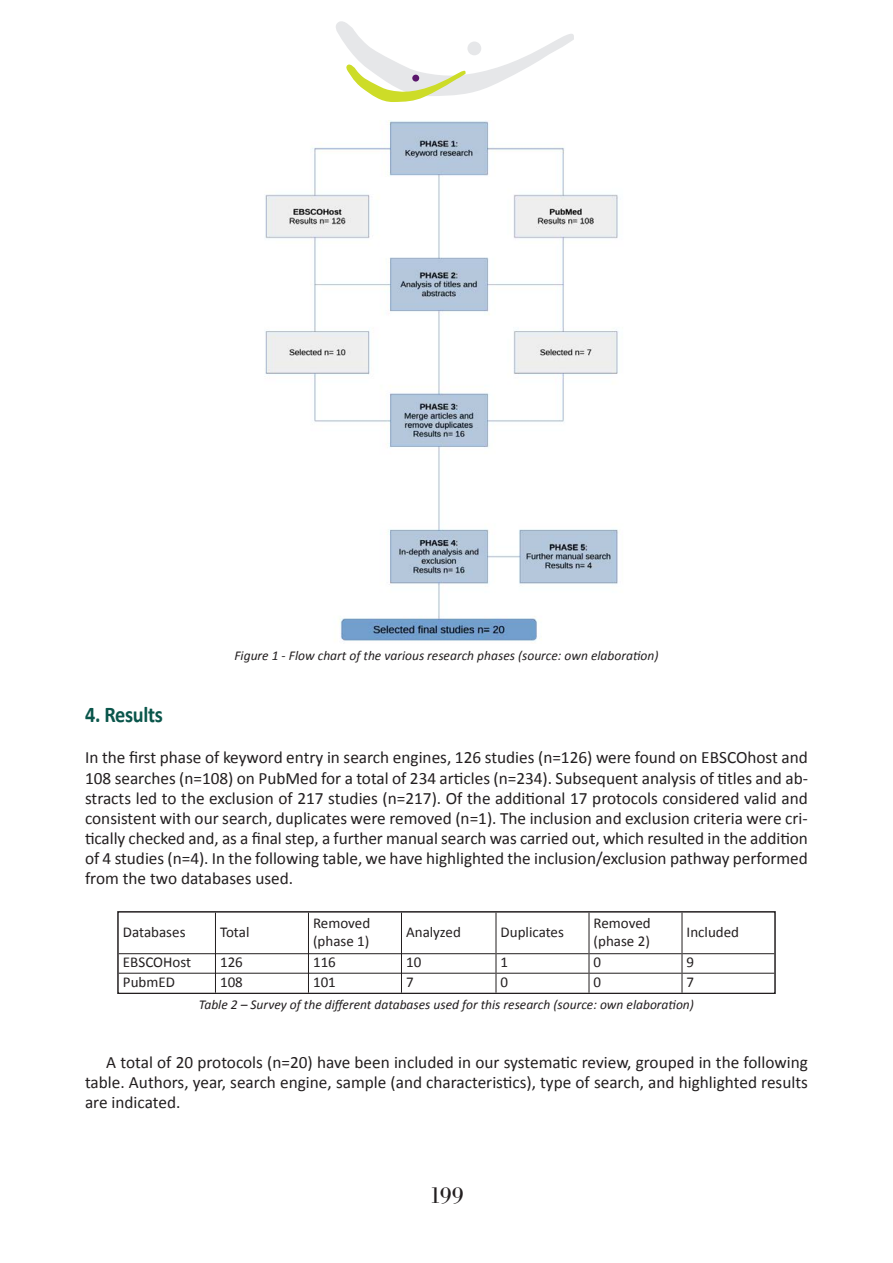
<style>
.page{position:relative;width:893px;height:1263px;background:#fff}
.page>*{position:absolute;margin:0;border:0;box-sizing:border-box;transform-origin:0 0}
.t1{font:24px "Bodoni Antiqua T";color:#231f20}
.t2{font:700 22.5px "Calibri";letter-spacing:-.015em;color:#0a564b;scale:.9 1}
.t3{font:17.25px/20.2px "Calibri";color:#231f20;text-align:justify}
.t4{font:15px "Calibri";color:#231f20}
.t5{font:italic 13.5px "Calibri";color:#231f20}
</style>
<div class="page">
<img style="left:265px;top:120px;width:353px;height:521px">
<hr style="left:215px;top:912px;width:1px;height:81px;background:#231f20">
<hr style="left:308px;top:912px;width:1px;height:81px;background:#231f20">
<hr style="left:401px;top:912px;width:1px;height:81px;background:#231f20">
<hr style="left:496px;top:912px;width:1px;height:81px;background:#231f20">
<hr style="left:589px;top:912px;width:1px;height:81px;background:#231f20">
<hr style="left:682px;top:912px;width:1px;height:81px;background:#231f20">
<hr style="left:119px;top:953px;width:96px;height:1px;background:#231f20">
<hr style="left:216px;top:953px;width:92px;height:1px;background:#231f20">
<hr style="left:309px;top:953px;width:92px;height:1px;background:#231f20">
<hr style="left:402px;top:953px;width:94px;height:1px;background:#231f20">
<hr style="left:496px;top:953px;width:93px;height:1px;background:#231f20">
<hr style="left:589px;top:953px;width:93px;height:1px;background:#231f20">
<hr style="left:682px;top:953px;width:92px;height:1px;background:#231f20">
<hr style="left:119px;top:973px;width:96px;height:1px;background:#231f20">
<hr style="left:216px;top:973px;width:92px;height:1px;background:#231f20">
<hr style="left:309px;top:973px;width:92px;height:1px;background:#231f20">
<hr style="left:402px;top:973px;width:94px;height:1px;background:#231f20">
<hr style="left:496px;top:973px;width:93px;height:1px;background:#231f20">
<hr style="left:589px;top:973px;width:93px;height:1px;background:#231f20">
<hr style="left:682px;top:973px;width:92px;height:1px;background:#231f20">
<svg style="left:336px;top:21px;width:238px;height:81px"></svg>
<div style="left:412px;top:75px;width:7px;height:7px;background:#5a166b;border-radius:50%"></div>
<p class="t5" style="left:234px;top:647px;width:426px">Figure 1 ‐ Flow chart of the various research phases (source: own elaboration)</p>
<p class="t2" style="left:85px;top:701px;width:88px">4. Results</p>
<p class="t3" style="left:85px;top:747px;width:724px">In the first phase of keyword entry in search engines, 126 studies (n=126) were found on EBSCOhost and 108 searches (n=108) on PubMed for a total of 234 articles (n=234). Subsequent analysis of titles and ab‐ stracts led to the exclusion of 217 studies (n=217). Of the additional 17 protocols considered valid and consistent with our search, duplicates were removed (n=1). The inclusion and exclusion criteria were cri‐ tically checked and, as a final step, a further manual search was carried out, which resulted in the addition of 4 studies (n=4). In the following table, we have highlighted the inclusion/exclusion pathway performed from the two databases used.</p>
<p class="t4" style="left:123px;top:922px;width:64px">Databases</p>
<p class="t4" style="left:220px;top:922px;width:31px">Total</p>
<p class="t4" style="left:313px;top:913px;width:59px">Removed</p>
<p class="t4" style="left:313px;top:931px;width:58px">(phase 1)</p>
<p class="t4" style="left:406px;top:922px;width:56px">Analyzed</p>
<p class="t4" style="left:501px;top:922px;width:65px">Duplicates</p>
<p class="t4" style="left:594px;top:913px;width:59px">Removed</p>
<p class="t4" style="left:594px;top:931px;width:58px">(phase 2)</p>
<p class="t4" style="left:687px;top:922px;width:54px">Included</p>
<p class="t4" style="left:123px;top:953px;width:70px">EBSCOHost</p>
<p class="t4" style="left:220px;top:953px;width:24px">126</p>
<p class="t4" style="left:313px;top:953px;width:24px">116</p>
<p class="t4" style="left:406px;top:953px;width:17px">10</p>
<p class="t4" style="left:501px;top:953px;width:9px">1</p>
<p class="t4" style="left:594px;top:953px;width:9px">0</p>
<p class="t4" style="left:687px;top:953px;width:9px">9</p>
<p class="t4" style="left:123px;top:972px;width:54px">PubmED</p>
<p class="t4" style="left:220px;top:972px;width:24px">108</p>
<p class="t4" style="left:313px;top:972px;width:24px">101</p>
<p class="t4" style="left:406px;top:972px;width:9px">7</p>
<p class="t4" style="left:501px;top:972px;width:9px">0</p>
<p class="t4" style="left:594px;top:972px;width:9px">0</p>
<p class="t4" style="left:687px;top:972px;width:9px">7</p>
<p class="t5" style="left:199px;top:996px;width:496px">Table 2 – Survey of the different databases used for this research (source: own elaboration)</p>
<p class="t3" style="left:85px;top:1052px;width:724px;text-indent:21px">A total of 20 protocols (n=20) have been included in our systematic review, grouped in the following table. Authors, year, search engine, sample (and characteristics), type of search, and highlighted results are indicated.</p>
<p class="t1" style="left:429px;top:1186px;width:36px">199</p>
</div>
